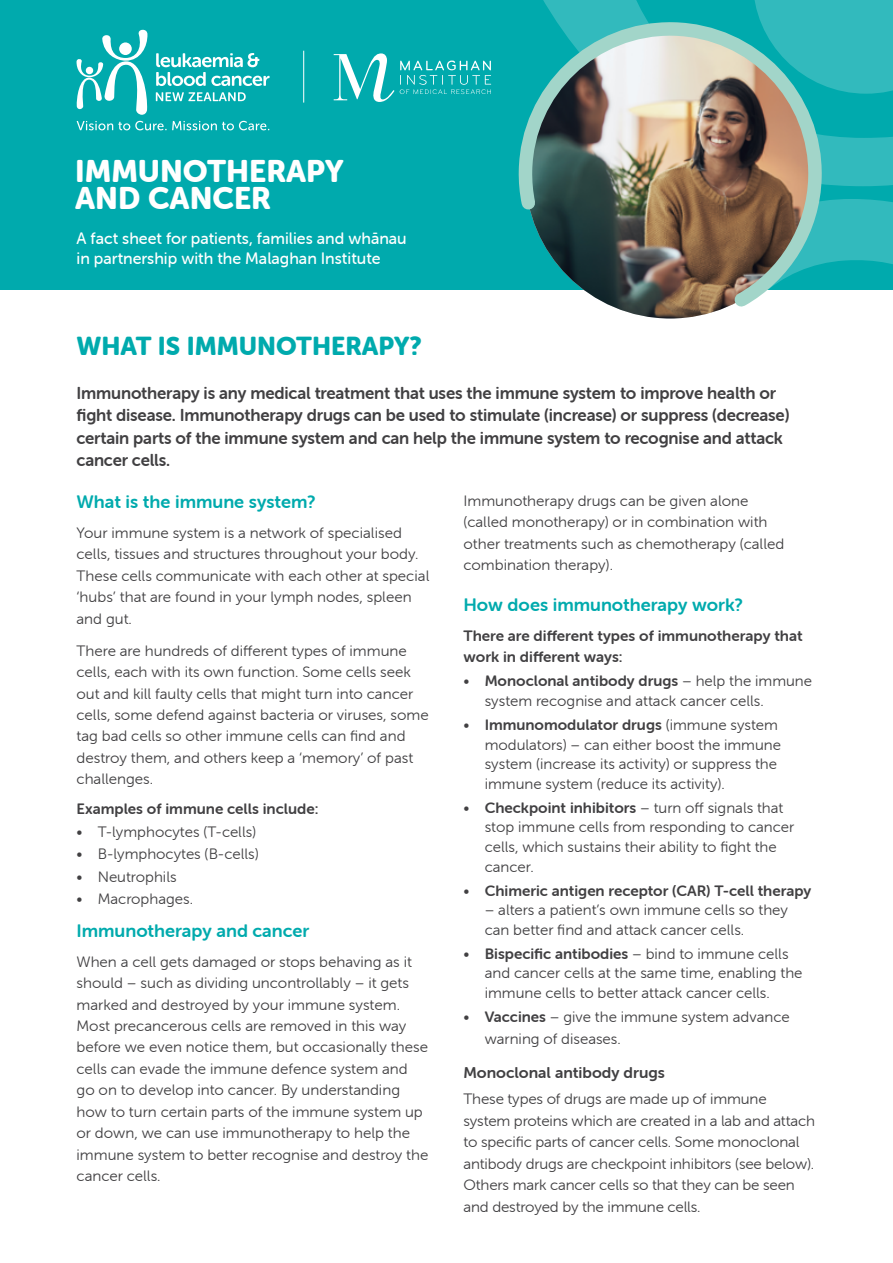
<style>
.page{position:relative;width:893px;height:1263px;background:#fff}
.page>*{position:absolute;margin:0;border:0;box-sizing:border-box;transform-origin:0 0}
.t1{font:30.75px/27px "Museo Sans Rounded 900";color:#fff}
.t2{font:25.5px "Museo Sans Rounded 900";color:#00aaad}
.t3{font:18px "Museo Sans Rounded 700";color:#00aaad}
.t4{font:17.25px/22.5px "Museo Sans Rounded 700";letter-spacing:-.01em;color:#414042}
.t5{font:16.5px/19.8px "Museo Sans Rounded 500";color:#fff}
.t6{font:15.6px "Museo Sans Rounded 700";color:#414042}
.t7{font:15px/21.5px "Museo Sans Rounded 300";color:#414042}
.t8{font:15px/21.6px "Museo Sans Rounded 700";color:#414042}
.s1{font-family:"Museo Sans Rounded 300"}
.s2{font-family:"Museo Sans Rounded 700"}
</style>
<div class="page">
<div style="left:0;top:0;width:893px;height:289px;background:#00aaad"></div>
<div style="left:830px;top:199px;width:63px;height:65px;background:#32babd"></div>
<svg style="left:474px;top:0;width:419px;height:186px;fill:#31babc"></svg>
<img style="left:511px;top:13px;width:319px;height:305px">
<svg style="left:76px;top:29px;width:72px;height:86px"></svg>
<svg style="left:156px;top:53px;width:114px;height:33px"></svg>
<svg style="left:156px;top:92px;width:90px;height:9px"></svg>
<svg style="left:77px;top:121px;width:192px;height:9px"></svg>
<svg style="left:400px;top:61px;width:91px;height:33px"></svg>
<svg style="left:334px;top:53px;width:60px;height:49px"></svg>
<hr style="left:303px;top:51px;width:1px;height:52px;background:#fff">
<h1 class="t1" style="left:75px;top:158px;width:270px">IMMUNOTHERAPY<br>AND CANCER</h1>
<p class="t5" style="left:77px;top:229px;width:332px">A fact sheet for patients, families and whānau in partnership with the Malaghan Institute</p>
<h2 class="t2" style="left:77px;top:332px;width:347px">WHAT IS IMMUNOTHERAPY?</h2>
<p class="t4" style="left:77px;top:382px;width:714px">Immunotherapy is any medical treatment that uses the immune system to improve health or fight disease. Immunotherapy drugs can be used to stimulate (increase) or suppress (decrease) certain parts of the immune system and can help the immune system to recognise and attack cancer cells.</p>
<p class="t3" style="left:77px;top:491px;width:241px">What is the immune system?</p>
<p class="t7" style="left:77px;top:522px;width:354px">Your immune system is a network of specialised cells, tissues and structures throughout your body.<br>These cells communicate with each other at special ‘hubs’ that are found in your lymph nodes, spleen and gut.</p>
<p class="t7" style="left:77px;top:640px;width:354px">There are hundreds of different types of immune cells, each with its own function. Some cells seek out and kill faulty cells that might turn into cancer cells, some defend against bacteria or viruses, some tag bad cells so other immune cells can find and destroy them, and others keep a ‘memory’ of past challenges.</p>
<p class="t8" style="left:77px;top:798px;width:244px">Examples of immune cells include:</p>
<p class="t7" style="left:77px;top:821px;width:181px">• T-lymphocytes (T-cells)</p>
<p class="t7" style="left:77px;top:843px;width:184px">• B-lymphocytes (B-cells)</p>
<p class="t7" style="left:77px;top:866px;width:102px">• Neutrophils</p>
<p class="t7" style="left:77px;top:888px;width:118px">• Macrophages.</p>
<p class="t3" style="left:77px;top:920px;width:234px">Immunotherapy and cancer</p>
<p class="t7" style="left:77px;top:951px;width:353px">When a cell gets damaged or stops behaving as it should – such as dividing uncontrollably – it gets marked and destroyed by your immune system.<br>Most precancerous cells are removed in this way before we even notice them, but occasionally these cells can evade the immune defence system and go on to develop into cancer. By understanding how to turn certain parts of the immune system up or down, we can use immunotherapy to help the immune system to better recognise and destroy the cancer cells.</p>
<p class="t7" style="left:463px;top:490px;width:322px">Immunotherapy drugs can be given alone (called monotherapy) or in combination with other treatments such as chemotherapy (called combination therapy).</p>
<p class="t3" style="left:463px;top:594px;width:281px">How does immunotherapy work?</p>
<p class="t8" style="left:463px;top:625px;width:341px">There are different types of immunotherapy that work in different ways:</p>
<p class="t8" style="left:463px;top:670px;width:350px"><span class="s1">•</span> Monoclonal antibody drugs <span class="s1">– help the immune</span></p>
<p class="t7" style="left:485px;top:690px;width:280px">system recognise and attack cancer cells.</p>
<p class="t8" style="left:463px;top:714px;width:316px"><span class="s1">•</span> Immunomodulator drugs <span class="s1">(immune system</span></p>
<p class="t7" style="left:485px;top:735px;width:298px;line-height:19.6px">modulators) – can either boost the immune system (increase its activity) or suppress the immune system (reduce its activity).</p>
<p class="t7" style="left:485px;top:798px;width:311px;line-height:19.6px;text-indent:-21px">• <span class="s2">Checkpoint inhibitors</span> – turn off signals that stop immune cells from responding to cancer cells, which sustains their ability to fight the cancer.</p>
<p class="t8" style="left:463px;top:880px;width:349px"><span class="s1">•</span> Chimeric antigen receptor (CAR) T-cell therapy</p>
<p class="t7" style="left:485px;top:900px;width:305px;line-height:19.6px">– alters a patient’s own immune cells so they can better find and attack cancer cells.</p>
<p class="t8" style="left:463px;top:943px;width:327px"><span class="s1">•</span> Bispecific antibodies <span class="s1">– bind to immune cells</span></p>
<p class="t7" style="left:485px;top:964px;width:319px;line-height:19.6px">and cancer cells at the same time, enabling the immune cells to better attack cancer cells.</p>
<p class="t7" style="left:485px;top:1006px;width:306px;text-indent:-21px">• <span class="s2">Vaccines</span> – give the immune system advance warning of diseases.</p>
<p class="t6" style="left:463px;top:1064px;width:203px">Monoclonal antibody drugs</p>
<p class="t7" style="left:463px;top:1088px;width:353px">These types of drugs are made up of immune system proteins which are created in a lab and attach to specific parts of cancer cells. Some monoclonal antibody drugs are checkpoint inhibitors (see below).<br>Others mark cancer cells so that they can be seen and destroyed by the immune cells.</p>
</div>
